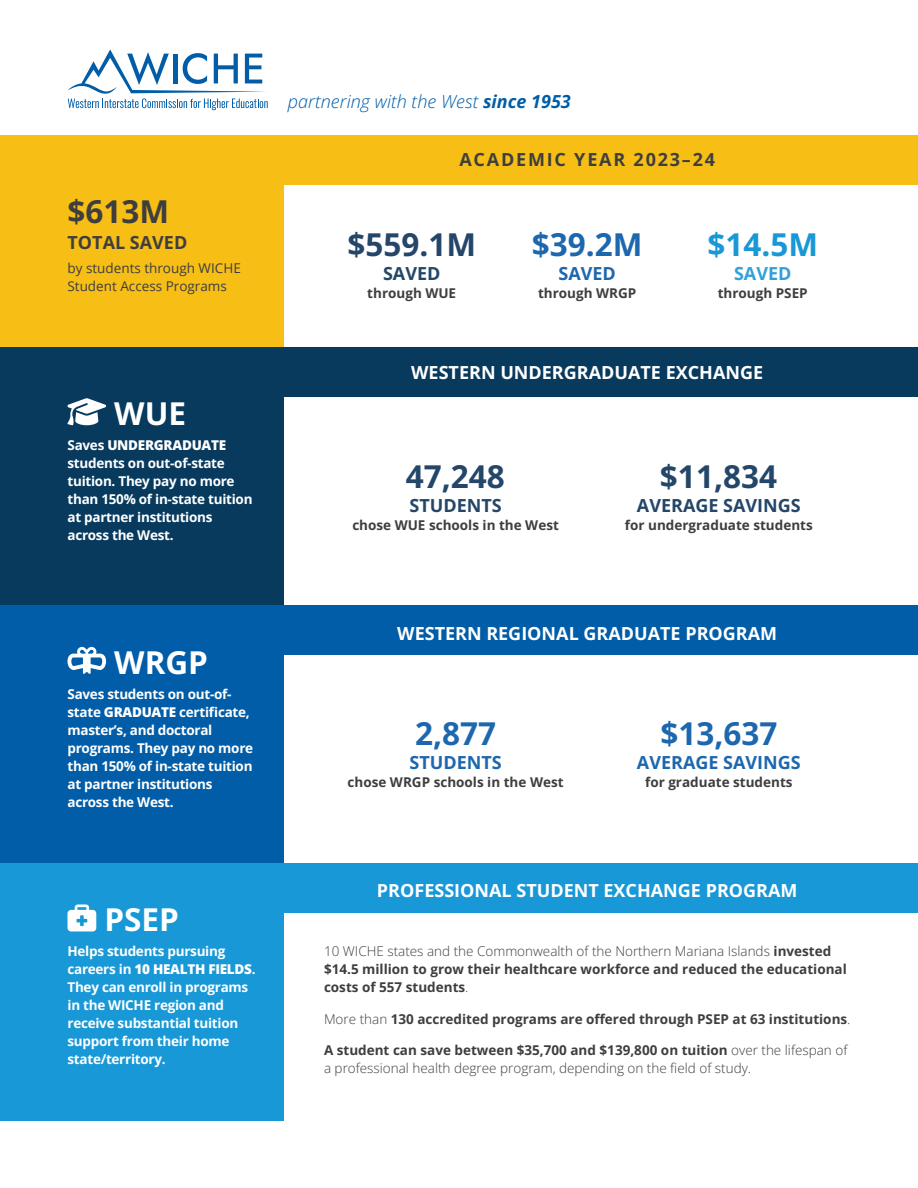
<style>
.page{position:relative;width:918px;height:1188px;background:#fff}
.page>*{position:absolute;margin:0;border:0;box-sizing:border-box;transform-origin:0 0}
.Body_Text{font:700 31.5px "Open Sans";color:#244669}
.Body_Text-2{font:700 31.5px "Open Sans";color:#1d67ae}
.Body_Text-3{font:700 31.5px "Open Sans";color:#fff}
.Body_Text-4{font:700 31.5px "Open Sans";color:#1898d6}
.Body_Text-5{font:700 31.5px "Open Sans";color:#3e3e3f}
.Subheading{font:700 18px "Open Sans";color:#fff}
.Heading{font:italic 300 18px "Open Sans";color:#015da7}
.Subheading-2{font:700 18px "Open Sans";color:#244669}
.Subheading-3{font:700 18px "Open Sans";color:#1d67ae}
.Subheading-4{font:700 18px "Open Sans";letter-spacing:.1em;color:#3e3e3f}
.Subheading-5{font:700 18px "Open Sans";color:#3e3e3f}
.Subheading-6{font:700 18px "Open Sans";color:#33a0d9}
.Body_Text-6{font:700 13.5px/18px "Open Sans";letter-spacing:-.02em;color:#fff}
.Body_Text-7{font:700 13.5px/18px "Open Sans";color:#3e3e3f}
.Body_Text-8{font:300 13.5px/18px "Open Sans";color:#3e3e3f}
.Body_Text-9{font:13.5px/18px "Open Sans";color:#3e3e3f}
.s1{font-weight:800}
.s2{font-weight:700}
.s3{font-weight:300}
</style>
<div class="page">
<div style="left:0;top:135px;width:284px;height:213px;background:#f7be16"></div>
<div style="left:0;top:348px;width:284px;height:257px;background:#083a5e"></div>
<div style="left:0;top:605px;width:284px;height:258px;background:#015da7"></div>
<div style="left:0;top:863px;width:284px;height:257px;background:#1898d6"></div>
<svg style="left:68px;top:49px;width:200px;height:61px"></svg>
<svg style="left:67px;top:398px;width:39px;height:27px"></svg>
<svg style="left:67px;top:647px;width:39px;height:27px"></svg>
<svg style="left:68px;top:904px;width:28px;height:27px"></svg>
<div style="left:284px;top:348px;width:607px;height:49px;background:#083a5e"></div>
<div style="left:284px;top:135px;width:607px;height:49px;background:#f7be16"></div>
<div style="left:284px;top:605px;width:607px;height:50px;background:#015da7"></div>
<div style="left:284px;top:863px;width:607px;height:49px;background:#1898d6"></div>
<div style="left:891px;top:348px;width:27px;height:49px;background:#083a5e"></div>
<div style="left:891px;top:135px;width:27px;height:49px;background:#f7be16"></div>
<div style="left:891px;top:605px;width:27px;height:50px;background:#015da7"></div>
<div style="left:891px;top:863px;width:27px;height:49px;background:#1898d6"></div>
<p class="Body_Text-5" style="left:68px;top:190px;width:103px">$613M</p>
<h2 class="Subheading-5" style="left:68px;top:230px;width:121px">TOTAL SAVED</h2>
<p class="Body_Text-9" style="left:68px;top:259px;width:175px">by students through WICHE<br>Student Access Programs</p>
<p class="Body_Text-3" style="left:114px;top:392px;width:73px">WUE</p>
<p class="Body_Text-6" style="left:68px;top:436px;width:187px">Saves <span class="s1">UNDERGRADUATE </span>students on out-of-state tuition. They pay no more than 150% of in-state tuition at partner institutions across the West.</p>
<h1 class="Heading" style="left:288px;top:89px;width:284px">partnering with the West <span class="s2">since 1953</span></h1>
<h2 class="Subheading-4" style="left:459px;top:147px;width:257px">ACADEMIC YEAR 2023–24</h2>
<p class="Body_Text" style="left:347px;top:223px;width:130px">$559.1M</p>
<h2 class="Subheading-2" style="left:383px;top:262px;width:59px">SAVED</h2>
<p class="Body_Text-7" style="left:367px;top:284px;width:90px">through WUE</p>
<p class="Body_Text-2" style="left:532px;top:223px;width:112px">$39.2M</p>
<h2 class="Subheading-3" style="left:559px;top:262px;width:59px">SAVED</h2>
<p class="Body_Text-7" style="left:538px;top:284px;width:100px">through WRGP</p>
<p class="Body_Text-4" style="left:707px;top:223px;width:112px">$14.5M</p>
<h2 class="Subheading-6" style="left:734px;top:262px;width:59px">SAVED</h2>
<p class="Body_Text-7" style="left:718px;top:284px;width:92px">through PSEP</p>
<h2 class="Subheading" style="left:411px;top:360px;width:353px">WESTERN UNDERGRADUATE EXCHANGE</h2>
<p class="Body_Text" style="left:406px;top:455px;width:101px">47,248</p>
<p class="Body_Text" style="left:660px;top:455px;width:119px">$11,834</p>
<h2 class="Subheading-2" style="left:409px;top:493px;width:94px">STUDENTS</h2>
<p class="Body_Text-7" style="left:352px;top:516px;width:208px">chose WUE schools in the West</p>
<h2 class="Subheading-2" style="left:637px;top:493px;width:165px">AVERAGE SAVINGS</h2>
<p class="Body_Text-7" style="left:625px;top:516px;width:189px">for undergraduate students</p>
<p class="Body_Text-3" style="left:114px;top:641px;width:95px">WRGP</p>
<p class="Body_Text-6" style="left:68px;top:684px;width:187px">Saves students on out-of&shy;state <span class="s1">GRADUATE</span> certificate, master’s, and doctoral programs. They pay no more than 150% of in-state tuition at partner institutions across the West.</p>
<p class="Body_Text-3" style="left:104px;top:898px;width:76px">PSEP</p>
<p class="Body_Text-6" style="left:68px;top:942px;width:190px">Helps students pursuing careers in <span class="s1">10 HEALTH FIELDS</span>.<br>They can enroll in programs in the WICHE region and receive substantial tuition support from their home state/territory.</p>
<h2 class="Subheading" style="left:397px;top:621px;width:381px">WESTERN REGIONAL GRADUATE PROGRAM</h2>
<p class="Body_Text-2" style="left:415px;top:712px;width:83px">2,877</p>
<p class="Body_Text-2" style="left:660px;top:712px;width:119px">$13,637</p>
<h2 class="Subheading-3" style="left:409px;top:751px;width:94px">STUDENTS</h2>
<p class="Body_Text-7" style="left:348px;top:773px;width:217px">chose WRGP schools in the West</p>
<h2 class="Subheading-3" style="left:637px;top:751px;width:165px">AVERAGE SAVINGS</h2>
<p class="Body_Text-7" style="left:645px;top:773px;width:149px">for graduate students</p>
<h2 class="Subheading" style="left:377px;top:878px;width:422px">PROFESSIONAL STUDENT EXCHANGE PROGRAM</h2>
<p class="Body_Text-7" style="left:324px;top:942px;width:524px"><span class="s3">10 WICHE states and the Commonwealth of the Northern Mariana Islands</span> invested $14.5 million to grow their healthcare workforce and reduced the educational costs of 557 students<span class="s3">.</span></p>
<p class="Body_Text-7" style="left:324px;top:1010px;width:528px"><span class="s3">More than</span> 130 accredited programs are offered through PSEP at 63 institutions<span class="s3">.</span></p>
<p class="Body_Text-8" style="left:324px;top:1041px;width:525px"><span class="s2">A student can save between $35,700 and $139,800 on tuition</span> over the lifespan of a professional health degree program, depending on the field of study.</p>
</div>
